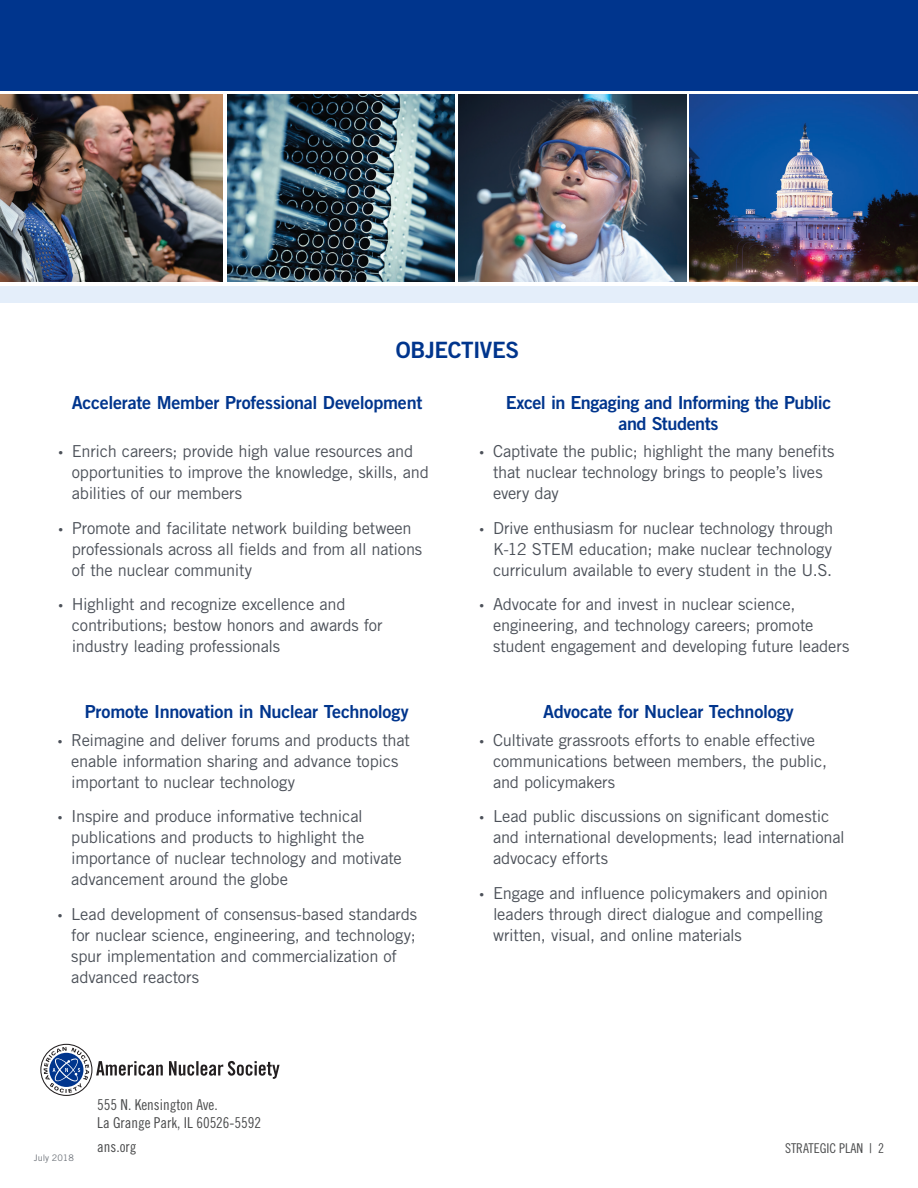
<style>
.page{position:relative;width:918px;height:1188px;background:#fff}
.page>*{position:absolute;margin:0;border:0;box-sizing:border-box;transform-origin:0 0}
.t1{font:22.5px "Trade Gothic LT Std Bd 2";letter-spacing:-.02em;color:#00358d}
.t2{font:18px/21px "Trade Gothic LT Std Bd 2";letter-spacing:-.015em;color:#00358d;text-align:center}
.t3{font:16.5px/21px "Trade Gothic LT Std";letter-spacing:-.015em;color:#4c5159}
.t4{font:15px "Trade Gothic LT Std Cn 18";color:#4b4c4d}
.t5{font:13.5px "Trade Gothic LT Std Cn 18";color:#4b4c4d}
.t6{font:9px "Trade Gothic LT Std";color:#6e737a}
.s1{font-family:"Myriad Pro"}
</style>
<div class="page">
<div style="left:0;top:0;width:918px;height:90px;background:#00358d"></div>
<svg style="left:169px;top:1061px;width:111px;height:18px"></svg>
<svg style="left:40px;top:1044px;width:123px;height:52px"></svg>
<img style="left:0;top:95px;width:222px;height:187px">
<img style="left:459px;top:95px;width:227px;height:187px">
<img style="left:227px;top:95px;width:228px;height:187px">
<img style="left:690px;top:95px;width:228px;height:187px">
<div style="left:0;top:286px;width:918px;height:16px;background:#e4eefa"></div>
<p class="t1" style="left:396px;top:336px;width:125px">OBJECTIVES</p>
<p class="t2" style="left:72px;top:391px;width:352px">Accelerate Member Professional Development</p>
<p class="t3" style="left:72px;top:441px;width:359px;text-indent:-13px"><span class="s1">•</span> Enrich careers; provide high value resources and opportunities to improve the knowledge, skills, and abilities of our members</p>
<p class="t3" style="left:72px;top:517px;width:352px;text-indent:-13px"><span class="s1">•</span> Promote and facilitate network building between professionals across all fields and from all nations of the nuclear community</p>
<p class="t3" style="left:72px;top:594px;width:312px;text-indent:-13px"><span class="s1">•</span> Highlight and recognize excellence and contributions; bestow honors and awards for industry leading professionals</p>
<p class="t2" style="left:506px;top:391px;width:327px">Excel in Engaging and Informing the Public and Students</p>
<p class="t3" style="left:493px;top:441px;width:343px;text-indent:-14px"><span class="s1">•</span> Captivate the public; highlight the many benefits that nuclear technology brings to people’s lives every day</p>
<p class="t3" style="left:493px;top:517px;width:342px;text-align:justify;text-indent:-14px"><span class="s1">•</span> Drive enthusiasm for nuclear technology through K-12 STEM education; make nuclear technology curriculum available to every student in the U.S.</p>
<p class="t3" style="left:493px;top:594px;width:358px;text-indent:-14px"><span class="s1">•</span> Advocate for and invest in nuclear science, engineering, and technology careers; promote student engagement and developing future leaders</p>
<p class="t2" style="left:85px;top:701px;width:325px">Promote Innovation in Nuclear Technology</p>
<p class="t3" style="left:71px;top:729px;width:340px;text-indent:-13px"><span class="s1">•</span> Reimagine and deliver forums and products that enable information sharing and advance topics important to nuclear technology</p>
<p class="t3" style="left:71px;top:806px;width:332px;text-indent:-13px"><span class="s1">•</span> Inspire and produce informative technical publications and products to highlight the importance of nuclear technology and motivate advancement around the globe</p>
<p class="t3" style="left:71px;top:903px;width:347px;text-indent:-13px"><span class="s1">•</span> Lead development of consensus-based standards for nuclear science, engineering, and technology; spur implementation and commercialization of advanced reactors</p>
<p class="t6" style="left:34px;top:1153px;width:42px">July 2018</p>
<p class="t4" style="left:97px;top:1095px;width:122px">555 N. Kensington Ave.</p>
<p class="t4" style="left:97px;top:1113px;width:166px">La Grange Park, IL 60526-5592</p>
<p class="t4" style="left:97px;top:1138px;width:41px">ans.org</p>
<p class="t2" style="left:543px;top:701px;width:252px">Advocate for Nuclear Technology</p>
<p class="t3" style="left:493px;top:729px;width:336px;text-indent:-14px"><span class="s1">•</span> Cultivate grassroots efforts to enable effective communications between members, the public, and policymakers</p>
<p class="t3" style="left:493px;top:806px;width:353px;text-indent:-14px"><span class="s1">•</span> Lead public discussions on significant domestic and international developments; lead international advocacy efforts</p>
<p class="t3" style="left:493px;top:882px;width:336px;text-indent:-14px"><span class="s1">•</span> Engage and influence policymakers and opinion leaders through direct dialogue and compelling written, visual, and online materials</p>
<p class="t5" style="left:785px;top:1141px;width:101px">STRATEGIC PLAN | 2</p>
</div>
